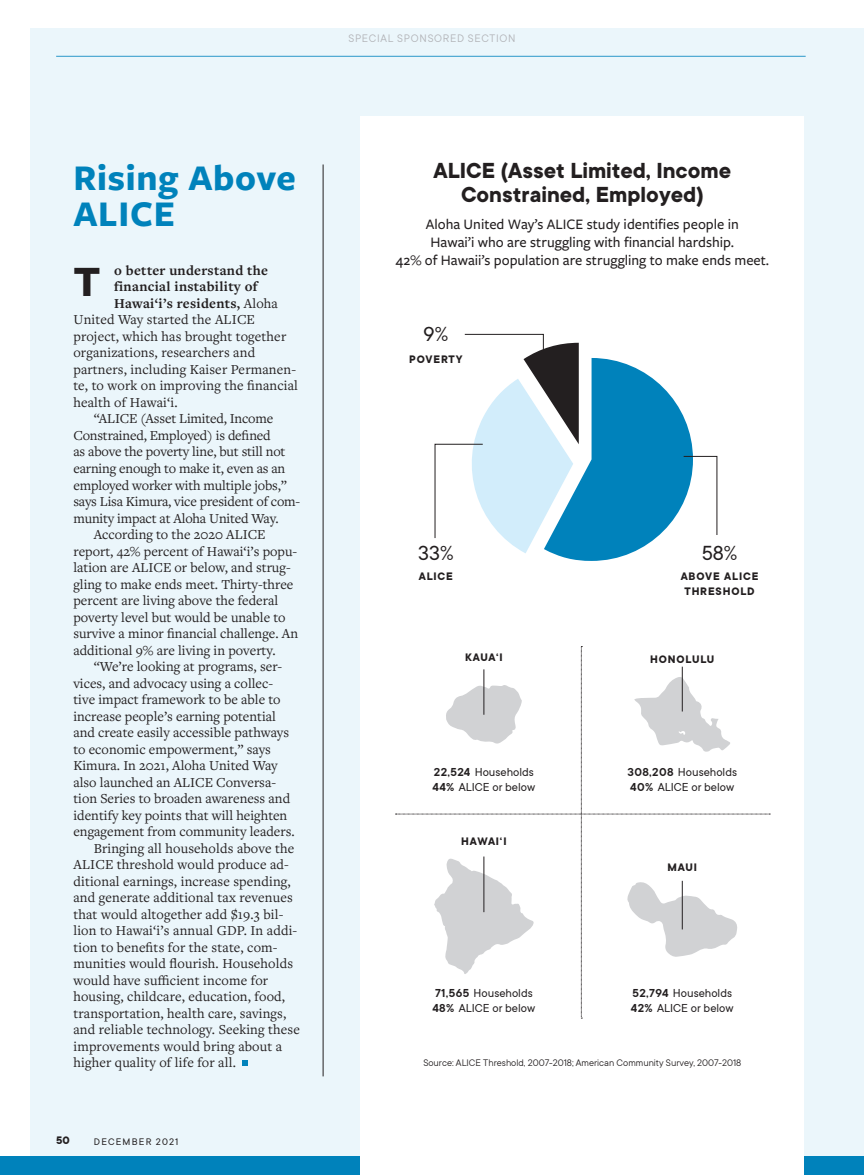
<style>
.page{position:relative;width:864px;height:1175px;background:#fff}
.page>*{position:absolute;margin:0;border:0;box-sizing:border-box;transform-origin:0 0}
.t1{font:700 45px "Freight Sans Pro";color:#231f20}
.t2{font:700 37.5px/36px "Freight Sans Pro";letter-spacing:.02em;color:#0082bb}
.t3{font:700 24px/24px "TT Commons";color:#231f20;text-align:center}
.t4{font:22.5px "TT Commons";color:#231f20}
.t5{font:500 15px/18px "Freight Sans Pro";color:#231f20;text-align:center}
.t6{font:14.25px "Freight Text Pro";color:#231f20}
.t7{font:700 14.25px "Freight Text Pro";letter-spacing:.02em;color:#231f20}
.t8{font:12.75px/15px "TT Commons";color:#231f20}
.t9{font:700 12px/15px "TT Commons";letter-spacing:.07em;color:#231f20;text-align:center}
.t10{font:12px "TT Commons";letter-spacing:.065em;color:#b2b3b7}
.t11{font:10.5px "TT Commons";color:#231f20}
.t12{font:10.5px "TT Commons";letter-spacing:.11em;color:#231f20}
.s1{font-weight:400}
.s2{font-weight:600}
</style>
<div class="page">
<div style="left:30px;top:28px;width:834px;height:1146px;background:#ebf6fb"></div>
<hr style="left:56px;top:56px;width:750px;height:1px;background:#2b97c9">
<div style="left:0;top:1155px;width:864px;height:19px;background:#0082bb"></div>
<svg style="left:243px;top:1060px;width:5px;height:5px"></svg>
<hr style="left:323px;top:164px;width:1px;height:912px;background:#231f20">
<div style="left:361px;top:117px;width:443px;height:1057px;background:#fff"></div>
<svg style="left:435px;top:334px;width:282px;height:227px"></svg>
<svg style="left:396px;top:646px;width:374px;height:372px"></svg>
<p class="t10" style="left:348px;top:31px;width:169px">SPECIAL SPONSORED SECTION</p>
<h2 class="t2" style="left:73px;top:158px;width:224px">Rising Above<br>ALICE</h2>
<h3 class="t3" style="left:434px;top:158px;width:299px">ALICE (Asset Limited, Income<br>Constrained, Employed)</h3>
<p class="t5" style="left:396px;top:215px;width:375px">Aloha United Way’s ALICE study identifies people in<br>Hawai’i who are struggling with financial hardship.<br>42% of Hawaii’s population are struggling to make ends meet.</p>
<h1 class="t1" style="left:73px;top:250px;width:29px">T</h1>
<p class="t7" style="left:114px;top:261px;width:155px">o better understand the</p>
<p class="t7" style="left:114px;top:277px;width:145px">financial instability of</p>
<p class="t7" style="left:114px;top:294px;width:165px">Hawai‘i’s residents, <span class="s1">Aloha</span></p>
<p class="t6" style="left:73px;top:310px;width:183px">United Way started the ALICE</p>
<p class="t6" style="left:73px;top:327px;width:214px">project, which has brought together</p>
<p class="t6" style="left:73px;top:343px;width:183px">organizations, researchers and</p>
<p class="t6" style="left:73px;top:360px;width:224px">partners, including Kaiser Permanen-</p>
<p class="t6" style="left:73px;top:376px;width:226px">te, to work on improving the financial</p>
<p class="t6" style="left:73px;top:393px;width:106px">health of Hawai‘i.</p>
<p class="t6" style="left:94px;top:409px;width:181px">“ALICE (Asset Limited, Income</p>
<p class="t6" style="left:73px;top:426px;width:199px">Constrained, Employed) is defined</p>
<p class="t6" style="left:73px;top:442px;width:214px">as above the poverty line, but still not</p>
<p class="t6" style="left:73px;top:459px;width:213px">earning enough to make it, even as an</p>
<p class="t6" style="left:73px;top:475px;width:215px">employed worker with multiple jobs,”</p>
<p class="t6" style="left:73px;top:492px;width:228px">says Lisa Kimura, vice president of com-</p>
<p class="t6" style="left:73px;top:508px;width:207px">munity impact at Aloha United Way.</p>
<p class="t6" style="left:94px;top:525px;width:173px">According to the 2020 ALICE</p>
<p class="t6" style="left:73px;top:541px;width:225px">report, 42% percent of Hawai‘i’s popu-</p>
<p class="t6" style="left:73px;top:558px;width:219px">lation are ALICE or below, and strug-</p>
<p class="t6" style="left:73px;top:574px;width:222px">gling to make ends meet. Thirty-three</p>
<p class="t6" style="left:73px;top:591px;width:206px">percent are living above the federal</p>
<p class="t6" style="left:73px;top:607px;width:214px">poverty level but would be unable to</p>
<p class="t6" style="left:73px;top:624px;width:226px">survive a minor financial challenge. An</p>
<p class="t6" style="left:73px;top:640px;width:204px">additional 9% are living in poverty.</p>
<p class="t6" style="left:94px;top:657px;width:190px">“We’re looking at programs, ser-</p>
<p class="t6" style="left:73px;top:673px;width:201px">vices, and advocacy using a collec-</p>
<p class="t6" style="left:73px;top:690px;width:209px">tive impact framework to be able to</p>
<p class="t6" style="left:73px;top:706px;width:204px">increase people’s earning potential</p>
<p class="t6" style="left:73px;top:723px;width:217px">and create easily accessible pathways</p>
<p class="t6" style="left:73px;top:739px;width:199px">to economic empowerment,” says</p>
<p class="t6" style="left:73px;top:756px;width:206px">Kimura. In 2021, Aloha United Way</p>
<p class="t6" style="left:73px;top:772px;width:204px">also launched an ALICE Conversa-</p>
<p class="t6" style="left:73px;top:789px;width:218px">tion Series to broaden awareness and</p>
<p class="t6" style="left:73px;top:805px;width:215px">identify key points that will heighten</p>
<p class="t6" style="left:73px;top:822px;width:223px">engagement from community leaders.</p>
<p class="t6" style="left:94px;top:838px;width:202px">Bringing all households above the</p>
<p class="t6" style="left:73px;top:855px;width:217px">ALICE threshold would produce ad-</p>
<p class="t6" style="left:73px;top:871px;width:219px">ditional earnings, increase spending,</p>
<p class="t6" style="left:73px;top:888px;width:221px">and generate additional tax revenues</p>
<p class="t6" style="left:73px;top:904px;width:212px">that would altogether add $19.3 bil-</p>
<p class="t6" style="left:73px;top:921px;width:225px">lion to Hawai‘i’s annual GDP. In addi-</p>
<p class="t6" style="left:73px;top:937px;width:206px">tion to benefits for the state, com-</p>
<p class="t6" style="left:73px;top:954px;width:221px">munities would flourish. Households</p>
<p class="t6" style="left:73px;top:970px;width:196px">would have sufficient income for</p>
<p class="t6" style="left:73px;top:987px;width:213px">housing, childcare, education, food,</p>
<p class="t6" style="left:73px;top:1003px;width:214px">transportation, health care, savings,</p>
<p class="t6" style="left:73px;top:1020px;width:228px">and reliable technology. Seeking these</p>
<p class="t6" style="left:73px;top:1036px;width:210px">improvements would bring about a</p>
<p class="t6" style="left:73px;top:1053px;width:164px">higher quality of life for all.</p>
<h3 class="t4" style="left:424px;top:320px;width:26px">9%</h3>
<p class="t9" style="left:409px;top:351px;width:55px">POVERTY</p>
<h3 class="t4" style="left:418px;top:538px;width:37px">33%</h3>
<p class="t9" style="left:419px;top:568px;width:36px">ALICE</p>
<h3 class="t4" style="left:702px;top:538px;width:37px">58%</h3>
<p class="t9" style="left:681px;top:568px;width:79px">ABOVE ALICE<br>THRESHOLD</p>
<p class="t9" style="left:465px;top:649px;width:39px">KAUA‘I</p>
<p class="t9" style="left:650px;top:651px;width:66px">HONOLULU</p>
<p class="t8" style="left:433px;top:764px;width:104px"><span class="s2">22,524</span> Households<br><span class="s2">44%</span> ALICE or below</p>
<p class="t8" style="left:627px;top:764px;width:111px"><span class="s2">308,208</span> Households<br><span class="s2">40%</span> ALICE or below</p>
<p class="t9" style="left:461px;top:833px;width:47px">HAWAI‘I</p>
<p class="t9" style="left:668px;top:859px;width:31px">MAUI</p>
<p class="t8" style="left:432px;top:984px;width:104px"><span class="s2">71,565</span> Households<br><span class="s2">48%</span> ALICE or below</p>
<p class="t8" style="left:631px;top:984px;width:104px"><span class="s2">52,794</span> Households<br><span class="s2">42%</span> ALICE or below</p>
<p class="t11" style="left:423px;top:1056px;width:319px">Source: ALICE Threshold, 2007-2018; American Community Survey, 2007-2018</p>
<p class="t9" style="left:56px;top:1132px;width:15px">50</p>
<p class="t12" style="left:94px;top:1134px;width:86px">DECEMBER 2021</p>
</div>
